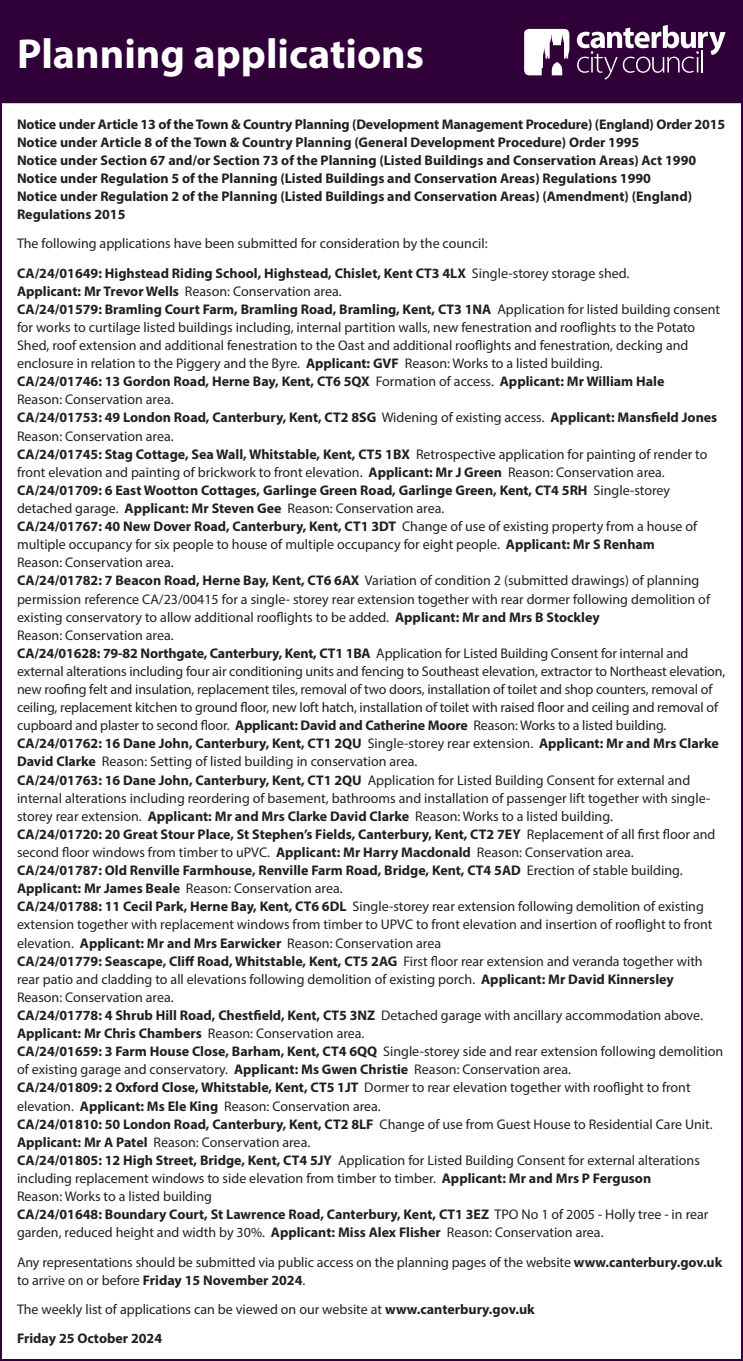
<style>
.page{position:relative;width:743px;height:1361px;background:#fff}
.page>*{position:absolute;margin:0;border:0;box-sizing:border-box;transform-origin:0 0}
.t1{font:700 42px "Myriad Pro";color:#fff}
.t2{font:14px/18.2px "Myriad Pro";color:#231f20}
.t3{font:700 14px/18px "Myriad Pro";color:#231f20}
.s1{font-weight:700}
</style>
<div class="page">
<div style="left:1px;top:1px;width:741px;height:101px;background:#300038"></div>
<div style="left:0;top:0;width:743px;height:103px;border:2px solid #300038"></div>
<svg style="left:524px;top:29px;width:45px;height:46px"></svg>
<svg style="left:577px;top:25px;width:148px;height:55px"></svg>
<hr style="left:701px;top:50px;width:2px;height:22px;background:#fff">
<h1 class="t1" style="left:17px;top:27px;width:408px">Planning applications</h1>
<p class="t3" style="left:17px;top:115px;width:709px">Notice under Article 13 of the Town &amp; Country Planning (Development Management Procedure) (England) Order 2015<br>Notice under Article 8 of the Town &amp; Country Planning (General Development Procedure) Order 1995<br>Notice under Section 67 and/or Section 73 of the Planning (Listed Buildings and Conservation Areas) Act 1990<br>Notice under Regulation 5 of the Planning (Listed Buildings and Conservation Areas) Regulations 1990<br>Notice under Regulation 2 of the Planning (Listed Buildings and Conservation Areas) (Amendment) (England)<br>Regulations 2015</p>
<p class="t2" style="left:17px;top:228px;width:614px;line-height:29.4px">The following applications have been submitted for consideration by the council:<br><span class="s1">CA/24/01649: Highstead Riding School, Highstead, Chislet, Kent CT3 4LX</span> Single-storey storage shed.</p>
<p class="t2" style="left:17px;top:282px;width:710px"><span class="s1">Applicant: Mr Trevor Wells</span> Reason: Conservation area.<br><span class="s1">CA/24/01579: Bramling Court Farm, Bramling Road, Bramling, Kent, CT3 1NA</span> Application for listed building consent for works to curtilage listed buildings including, internal partition walls, new fenestration and rooflights to the Potato Shed, roof extension and additional fenestration to the Oast and additional rooflights and fenestration, decking and enclosure in relation to the Piggery and the Byre. <span class="s1">Applicant: GVF</span> Reason: Works to a listed building.<br><span class="s1">CA/24/01746: 13 Gordon Road, Herne Bay, Kent, CT6 5QX</span> Formation of access. <span class="s1">Applicant: Mr William Hale<br></span>Reason: Conservation area.<br><span class="s1">CA/24/01753: 49 London Road, Canterbury, Kent, CT2 8SG</span> Widening of existing access. <span class="s1">Applicant: Mansfield Jones </span>Reason: Conservation area.<br><span class="s1">CA/24/01745: Stag Cottage, Sea Wall, Whitstable, Kent, CT5 1BX</span> Retrospective application for painting of render to front elevation and painting of brickwork to front elevation. <span class="s1">Applicant: Mr J Green</span> Reason: Conservation area.<br><span class="s1">CA/24/01709: 6 East Wootton Cottages, Garlinge Green Road, Garlinge Green, Kent, CT4 5RH</span> Single-storey detached garage. <span class="s1">Applicant: Mr Steven Gee</span> Reason: Conservation area.<br><span class="s1">CA/24/01767: 40 New Dover Road, Canterbury, Kent, CT1 3DT</span> Change of use of existing property from a house of multiple occupancy for six people to house of multiple occupancy for eight people. <span class="s1">Applicant: Mr S Renham<br></span>Reason: Conservation area.<br><span class="s1">CA/24/01782: 7 Beacon Road, Herne Bay, Kent, CT6 6AX</span> Variation of condition 2 (submitted drawings) of planning permission reference CA/23/00415 for a single- storey rear extension together with rear dormer following demolition of existing conservatory to allow additional rooflights to be added. <span class="s1">Applicant: Mr and Mrs B Stockley<br></span>Reason: Conservation area.<br><span class="s1">CA/24/01628: 79-82 Northgate, Canterbury, Kent, CT1 1BA</span> Application for Listed Building Consent for internal and external alterations including four air conditioning units and fencing to Southeast elevation, extractor to Northeast elevation, new roofing felt and insulation, replacement tiles, removal of two doors, installation of toilet and shop counters, removal of ceiling, replacement kitchen to ground floor, new loft hatch, installation of toilet with raised floor and ceiling and removal of cupboard and plaster to second floor. <span class="s1">Applicant: David and Catherine Moore</span> Reason: Works to a listed building.<br><span class="s1">CA/24/01762: 16 Dane John, Canterbury, Kent, CT1 2QU</span> Single-storey rear extension. <span class="s1">Applicant: Mr and Mrs Clarke David Clarke</span> Reason: Setting of listed building in conservation area.<br><span class="s1">CA/24/01763: 16 Dane John, Canterbury, Kent, CT1 2QU</span> Application for Listed Building Consent for external and internal alterations including reordering of basement, bathrooms and installation of passenger lift together with single&shy;storey rear extension. <span class="s1">Applicant: Mr and Mrs Clarke David Clarke</span> Reason: Works to a listed building.<br><span class="s1">CA/24/01720: 20 Great Stour Place, St Stephen’s Fields, Canterbury, Kent, CT2 7EY</span> Replacement of all first floor and second floor windows from timber to uPVC. <span class="s1">Applicant: Mr Harry Macdonald</span> Reason: Conservation area.<br><span class="s1">CA/24/01787: Old Renville Farmhouse, Renville Farm Road, Bridge, Kent, CT4 5AD</span> Erection of stable building.<br><span class="s1">Applicant: Mr James Beale</span> Reason: Conservation area.<br><span class="s1">CA/24/01788: 11 Cecil Park, Herne Bay, Kent, CT6 6DL</span> Single-storey rear extension following demolition of existing extension together with replacement windows from timber to UPVC to front elevation and insertion of rooflight to front elevation. <span class="s1">Applicant: Mr and Mrs Earwicker</span> Reason: Conservation area<br><span class="s1">CA/24/01779: Seascape, Cliff Road, Whitstable, Kent, CT5 2AG</span> First floor rear extension and veranda together with rear patio and cladding to all elevations following demolition of existing porch. <span class="s1">Applicant: Mr David Kinnersley<br></span>Reason: Conservation area.<br><span class="s1">CA/24/01778: 4 Shrub Hill Road, Chestfield, Kent, CT5 3NZ</span> Detached garage with ancillary accommodation above.<br><span class="s1">Applicant: Mr Chris Chambers</span> Reason: Conservation area.<br><span class="s1">CA/24/01659: 3 Farm House Close, Barham, Kent, CT4 6QQ</span> Single-storey side and rear extension following demolition of existing garage and conservatory. <span class="s1">Applicant: Ms Gwen Christie</span> Reason: Conservation area.<br><span class="s1">CA/24/01809: 2 Oxford Close, Whitstable, Kent, CT5 1JT</span> Dormer to rear elevation together with rooflight to front elevation. <span class="s1">Applicant: Ms Ele King</span> Reason: Conservation area.<br><span class="s1">CA/24/01810: 50 London Road, Canterbury, Kent, CT2 8LF</span> Change of use from Guest House to Residential Care Unit.<br><span class="s1">Applicant: Mr A Patel</span> Reason: Conservation area.<br><span class="s1">CA/24/01805: 12 High Street, Bridge, Kent, CT4 5JY</span> Application for Listed Building Consent for external alterations including replacement windows to side elevation from timber to timber. <span class="s1">Applicant: Mr and Mrs P Ferguson<br></span>Reason: Works to a listed building<br><span class="s1">CA/24/01648: Boundary Court, St Lawrence Road, Canterbury, Kent, CT1 3EZ</span> TPO No 1 of 2005 - Holly tree - in rear garden, reduced height and width by 30%. <span class="s1">Applicant: Miss Alex Flisher</span> Reason: Conservation area.</p>
<p class="t2" style="left:17px;top:1252px;width:706px">Any representations should be submitted via public access on the planning pages of the website <span class="s1">www.canterbury.gov.uk </span>to arrive on or before <span class="s1">Friday 15 November 2024</span>.</p>
<p class="t2" style="left:17px;top:1294px;width:519px;line-height:29.4px">The weekly list of applications can be viewed on our website at <span class="s1">www.canterbury.gov.uk<br>Friday 25 October 2024</span></p>
</div>
